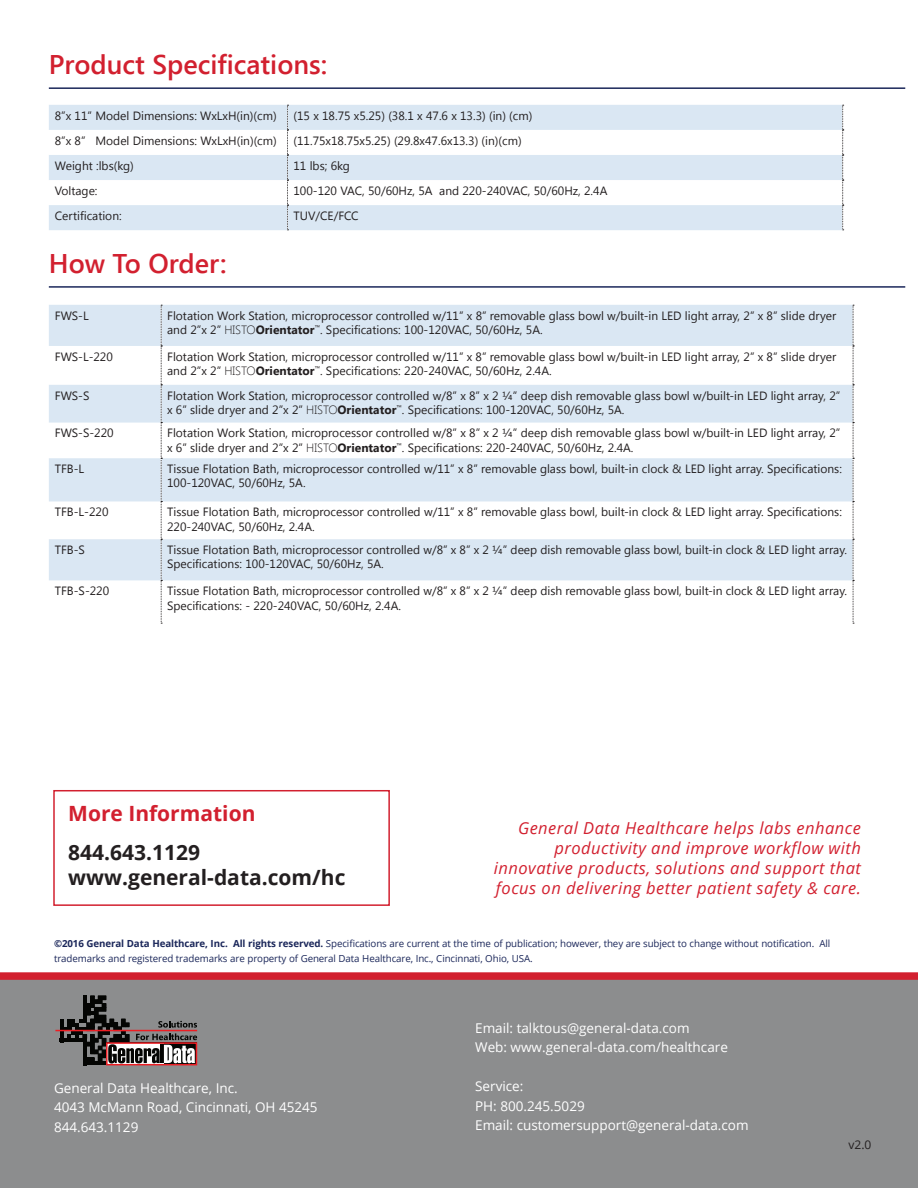
<style>
.page{position:relative;width:918px;height:1188px;background:#fff}
.page>*{position:absolute;margin:0;border:0;box-sizing:border-box;transform-origin:0 0}
.t1{font:600 27px "Segoe UI";color:#d2202f}
.t2{font:700 21px/25.2px "Open Sans";color:#231f20}
.t3{font:700 21px "Open Sans";color:#d2202f}
.t4{font:italic 16.5px/19.8px "Open Sans";letter-spacing:.03em;color:#d2202f;text-align:right}
.t5{font:13.5px/19.5px "Open Sans";color:#fff}
.t6{font:12px/14.4px "Segoe UI";color:#231f20}
.t7{font:12px "Open Sans";color:#231f20}
.t8{font:9.75px/15px "Open Sans";letter-spacing:-.01em;color:#1b275a}
.s1{font-weight:300}
.s2{font-weight:700}
</style>
<div class="page">
<svg style="left:49px;top:105px;width:793px;height:125px;fill:#dae7f3"></svg>
<svg style="left:287px;top:105px;width:2px;height:125px"></svg>
<svg style="left:842px;top:105px;width:2px;height:125px"></svg>
<svg style="left:49px;top:305px;width:804px;height:275px;fill:#dae7f3"></svg>
<svg style="left:161px;top:305px;width:1px;height:319px"></svg>
<svg style="left:853px;top:305px;width:1px;height:319px"></svg>
<hr style="left:49px;top:87px;width:856px;height:2px;background:#1b275a">
<hr style="left:49px;top:286px;width:856px;height:2px;background:#1b275a">
<div style="left:53px;top:790px;width:337px;height:116px;border:2px solid #d2202f"></div>
<div style="left:0;top:980px;width:918px;height:208px;background:#8c8d8e"></div>
<hr style="left:60px;top:1019px;width:3px;height:23px;background:#040503">
<hr style="left:83px;top:1062px;width:23px;height:3px;background:#040503">
<div style="left:106px;top:1042px;width:91px;height:23px;border:2px solid #ed1d23"></div>
<svg style="left:63px;top:996px;width:134px;height:68px;background:#6b6666"></svg>
<hr style="left:55px;top:1030px;width:142px;height:1px;background:#ed1d23">
<div style="left:0;top:972px;width:918px;height:8px;background:#d2202f"></div>
<h1 class="t1" style="left:49px;top:46px;width:280px">Product Specifications:</h1>
<p class="t6" style="left:55px;top:108px;width:223px">8”x 11” Model Dimensions: WxLxH(in)(cm)</p>
<p class="t6" style="left:294px;top:108px;width:240px">(15 x 18.75 x5.25) (38.1 x 47.6 x 13.3) (in) (cm)</p>
<p class="t6" style="left:55px;top:133px;width:223px">8”x 8” Model Dimensions: WxLxH(in)(cm)</p>
<p class="t6" style="left:294px;top:133px;width:230px">(11.75x18.75x5.25) (29.8x47.6x13.3) (in)(cm)</p>
<p class="t6" style="left:55px;top:158px;width:81px">Weight :lbs(kg)</p>
<p class="t6" style="left:294px;top:158px;width:58px">11 lbs; 6kg</p>
<p class="t6" style="left:55px;top:183px;width:44px">Voltage:</p>
<p class="t6" style="left:294px;top:183px;width:315px">100-120 VAC, 50/60Hz, 5A and 220-240VAC, 50/60Hz, 2.4A</p>
<p class="t6" style="left:55px;top:208px;width:68px">Certification:</p>
<p class="t6" style="left:294px;top:208px;width:67px">TUV/CE/FCC</p>
<h1 class="t1" style="left:49px;top:245px;width:180px">How To Order:</h1>
<p class="t6" style="left:55px;top:308px;width:35px">FWS-L</p>
<p class="t6" style="left:167px;top:308px;width:671px">Flotation Work Station, microprocessor controlled w/11” x 8” removable glass bowl w/built-in LED light array, 2” x 8” slide dryer and 2”x 2” <span class="s1">HISTO</span><span class="s2">Orientator</span><sup>™</sup>. Specifications: 100-120VAC, 50/60Hz, 5A.</p>
<p class="t6" style="left:55px;top:349px;width:60px">FWS-L-220</p>
<p class="t6" style="left:167px;top:349px;width:671px">Flotation Work Station, microprocessor controlled w/11” x 8” removable glass bowl w/built-in LED light array, 2” x 8” slide dryer and 2”x 2” <span class="s1">HISTO</span><span class="s2">Orientator</span><sup>™</sup>. Specifications: 220-240VAC, 50/60Hz, 2.4A.</p>
<p class="t6" style="left:55px;top:388px;width:36px">FWS-S</p>
<p class="t6" style="left:167px;top:388px;width:675px">Flotation Work Station, microprocessor controlled w/8” x 8” x 2 ¼” deep dish removable glass bowl w/built-in LED light array, 2” x 6” slide dryer and 2”x 2” <span class="s1">HISTO</span><span class="s2">Orientator</span><sup>™</sup>. Specifications: 100-120VAC, 50/60Hz, 5A.</p>
<p class="t6" style="left:55px;top:425px;width:60px">FWS-S-220</p>
<p class="t6" style="left:167px;top:425px;width:675px">Flotation Work Station, microprocessor controlled w/8” x 8” x 2 ¼” deep dish removable glass bowl w/built-in LED light array, 2” x 6” slide dryer and 2”x 2” <span class="s1">HISTO</span><span class="s2">Orientator</span><sup>™</sup>. Specifications: 220-240VAC, 50/60Hz, 2.4A.</p>
<p class="t6" style="left:55px;top:461px;width:31px">TFB-L</p>
<p class="t6" style="left:167px;top:461px;width:676px">Tissue Flotation Bath, microprocessor controlled w/11” x 8” removable glass bowl, built-in clock &amp; LED light array. Specifications:<br>100-120VAC, 50/60Hz, 5A.</p>
<p class="t6" style="left:55px;top:504px;width:55px">TFB-L-220</p>
<p class="t6" style="left:167px;top:504px;width:676px">Tissue Flotation Bath, microprocessor controlled w/11” x 8” removable glass bowl, built-in clock &amp; LED light array. Specifications:<br>220-240VAC, 50/60Hz, 2.4A.</p>
<p class="t6" style="left:55px;top:542px;width:32px">TFB-S</p>
<p class="t6" style="left:167px;top:542px;width:681px">Tissue Flotation Bath, microprocessor controlled w/8” x 8” x 2 ¼” deep dish removable glass bowl, built-in clock &amp; LED light array.<br>Specifications: 100-120VAC, 50/60Hz, 5A.</p>
<p class="t6" style="left:55px;top:583px;width:56px">TFB-S-220</p>
<p class="t6" style="left:167px;top:583px;width:681px">Tissue Flotation Bath, microprocessor controlled w/8” x 8” x 2 ¼” deep dish removable glass bowl, built-in clock &amp; LED light array.<br>Specifications: - 220-240VAC, 50/60Hz, 2.4A.</p>
<h2 class="t3" style="left:68px;top:799px;width:189px">More Information</h2>
<h2 class="t2" style="left:68px;top:839px;width:279px">844.643.1129 www.general-data.com/hc</h2>
<h3 class="t4" style="left:494px;top:818px;width:369px">General Data Healthcare helps labs enhance productivity and improve workflow with innovative products, solutions and support that focus on delivering better patient safety &amp; care.</h3>
<p class="t8" style="left:54px;top:935px;width:778px"><span class="s2">©2016 General Data Healthcare, Inc. All rights reserved.</span> Specifications are current at the time of publication; however, they are subject to change without notification. All trademarks and registered trademarks are property of General Data Healthcare, Inc., Cincinnati, Ohio, USA.</p>
<p class="t5" style="left:54px;top:1078px;width:265px">General Data Healthcare, Inc.<br>4043 McMann Road, Cincinnati, OH 45245<br>844.643.1129</p>
<p class="t5" style="left:475px;top:1018px;width:254px">Email: talktous@general-data.com<br>Web: www.general-data.com/healthcare</p>
<p class="t5" style="left:475px;top:1076px;width:275px">Service:<br>PH: 800.245.5029<br>Email: customersupport@general-data.com</p>
<p class="t7" style="left:849px;top:1136px;width:24px">v2.0</p>
</div>
